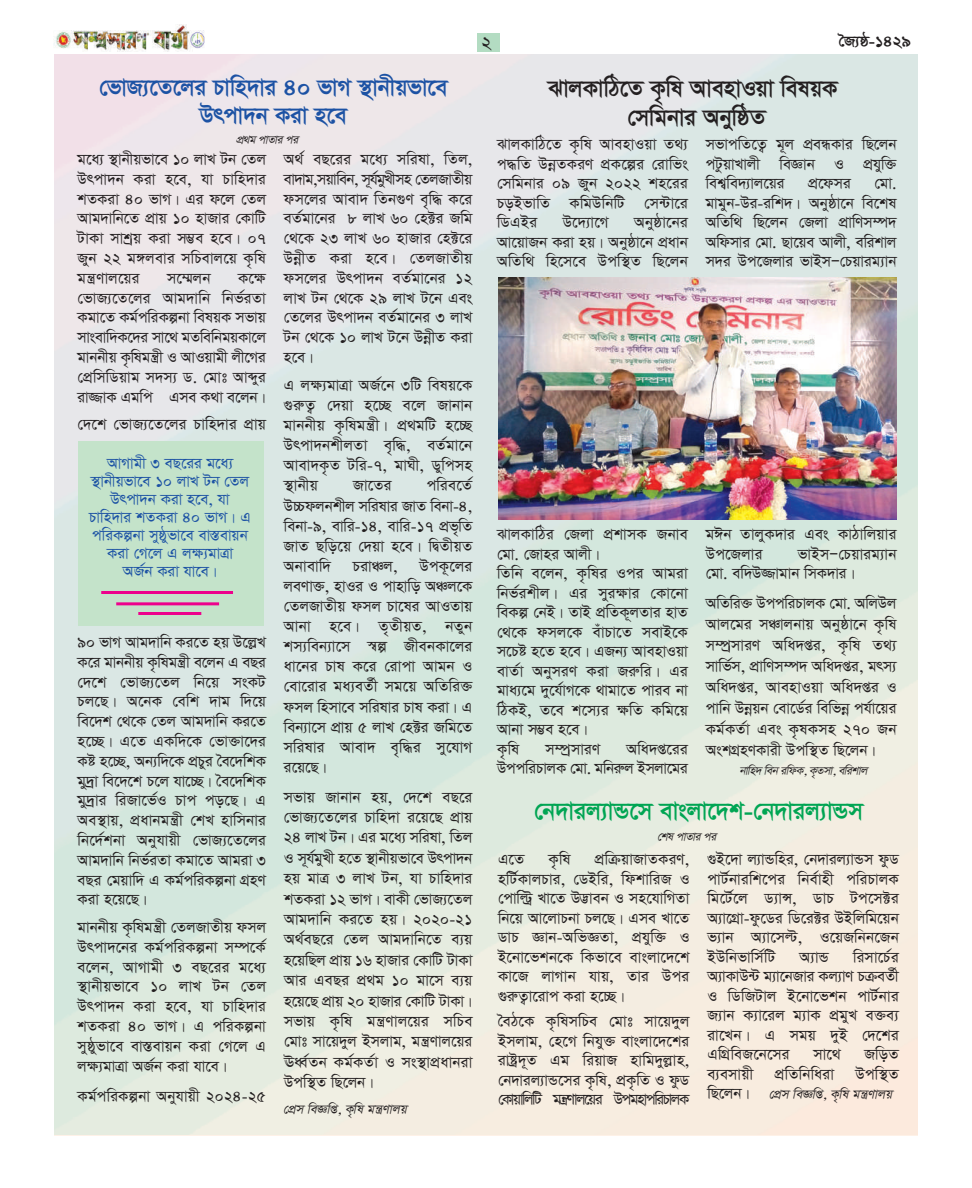
<style>
.page{position:relative;width:972px;height:1188px;background:#fff}
.page>*{position:absolute;margin:0;border:0;box-sizing:border-box;transform-origin:0 0}
.t1{font:700 28.5px "Sutonny MJ";color:#00a553}
.t2{font:700 27px/28.5px "Sutonny MJ";color:#1c52a4;text-align:center}
.t3{font:700 27px/28.5px "Sutonny MJ";color:#231f20;text-align:center}
.t4{font:21px "Sutonny MJ";color:#231f20}
.t5{font:18px/19.5px "Sutonny MJ";letter-spacing:.01em;color:#231f20;text-align:justify}
.t6{font:18px/18px "Sutonny MJ";color:#1c52a4;text-align:center}
.t7{font:700 18px "Sutonny MJ";color:#231f20;scale:1.05 1}
.t8{font:italic 15px "Sutonny MJ";color:#231f20}
.t9{font:italic 13.5px "Sutonny MJ";letter-spacing:-.03em;color:#231f20}
.s1{font-style:normal;font-size:18px}
</style>
<div class="page">
<img style="left:54px;top:25px;width:151px;height:26px">
<div style="left:477px;top:33px;width:23px;height:19px;background:#b3dcc2"></div>
<div style="left:78px;top:441px;width:185px;height:185px;background:#c4e3ca"></div>
<img style="left:498px;top:277px;width:399px;height:243px">
<hr style="left:101px;top:591px;width:132px;height:3px;background:#ed028c">
<hr style="left:116px;top:602px;width:103px;height:3px;background:#ed028c">
<hr style="left:138px;top:612px;width:63px;height:3px;background:#ed028c">
<p class="t4" style="left:482px;top:31px;width:12px">2</p>
<p class="t7" style="left:839px;top:31px;width:70px">ˆR¨Ô-1429</p>
<h2 class="t2" style="left:99px;top:74px;width:350px">†FVR¨‡Z‡JI PVWN`VI 40 FVM ¯’VBXQFV‡E<br>DRCV`B KIV N‡E</h2>
<p class="t5" style="left:78px;top:150px;width:190px">G‡A¨ ¯’VBXQFV‡E 10 JVL UB †ZJ DRCV`B KIV N‡E, HV PVWN`VI KZKIV 40 FVM| GI D‡J †ZJ AVG`VWB‡Z CÖVQ 10 NVRVI †KVWU UVKV MVKªQ KIV M¤¢E N‡E| 07<br>RYB 22 G½JEVI MWPEVJ‡Q K…WL GŠ¿YVJ‡QI</p>
<p class="t9" style="left:237px;top:130px;width:63px">C_ÖG CVZVI CI</p>
<p class="t5" style="left:284px;top:150px;width:190px">A_© EQ‡II G‡A¨ MWILV, WZJ, EV`VG,MQVWEB, MH~G© LY XMN †ZJRVZXQ DM‡JI AVEV` WZB¸Y E„W× K‡I EZ©GV‡BI 8 JVL 60 †N±I RWG †_‡K 23 JVL 60 NVRVI †N±‡I DBŒXZ KIV N‡E| †ZJRVZXQ DM‡JI DRCV`B EZ©GV‡BI 12<br>JVL UB †_‡K 29 JVL U‡B GES †Z‡JI DRCV`B EZ©GV‡BI 3 JVL UB †_‡K 10 JVL U‡B DBŒXZ KIV N‡E|</p>
<p class="t5" style="left:284px;top:376px;width:190px;line-height:20.1px">G J¶¨GVÎV AR©‡B 3WU WELQ‡K ¸IÆZ¡ †`QV N‡”Q E‡J RVBVB GVBBXQ K…WLGŠ¿X| CÖ_GWU N‡”Q DRCV`BKXJZV E„W×, EZ©GV‡B AVEV`K…Z UWI-7, GVNX, WYWCMN ¯’VBXQ</p>
<p class="t5" style="left:167px;top:269px;width:45px">M‡¤§JB</p>
<p class="t5" style="left:78px;top:269px;width:190px;text-indent:160px">K‡¶ †FVR¨‡Z‡JI AVG`VWB WBF©IZV KGV‡Z KGC© WIKÍBV WELQK MFVQ MVSEVW`K‡`I MV‡_ GZWEWBGQKV‡J GVBBXQ KW…LGŠX¿ I AVIQVGX JX‡MI †CÖWMWWQVG M`M¨ W. †GVT AVÃYI IV¾VK GGWC GME K_V E‡JB|</p>
<p class="t5" style="left:78px;top:416px;width:190px">†`‡K †FVR¨‡Z‡JI PVWN`VI CÖVQ</p>
<p class="t6" style="left:89px;top:455px;width:163px">AVMVGX 3 EQ‡II G‡A¨ ¯’VBXQFV‡E 10 JVL UB †ZJ<br>DRCV`B KIV N‡E, HV<br>PVWN`VI KZKIV 40 FVM| G<br>CWIKÍBV MYÔYFV‡E EV¯ÍEVQB<br>KIV †M‡J G J¶¨GVÎV<br>AR©B KIV HV‡E|</p>
<p class="t5" style="left:284px;top:476px;width:190px;line-height:20.1px;text-indent:143px">CWIE‡Z© D”PDJBKXJ MWILVI RVZ WEBV-4, WEBV-9, EVWI-14, EVWI-17 CÖF„WZ RVZ QWO‡Q †`QV N‡E| WØZXQZ ABVEVW` PIVÂJ, DCK‚‡JI JEYV³, NVII I CVNVWO AÂJ‡K †ZJRVZXQ DMJ PV‡LI AVIZVQ AVBV N‡E| Z„ZXQZ, BZYB KM¨WEB¨V‡M ¯^Í RXEBKV‡JI AV‡BI PVL K‡I †IVCV AVGB I †EV‡IVI GA¨EZ©X MG‡Q AWZWI³<br>DMJ WNMV‡E MWILVI PVL KIV| G WEB¨V‡M CÖVQ 5 JVL †N±I RWG‡Z MWILVI AVEV` E„W×I MY‡HVM I‡Q‡Q|</p>
<p class="t5" style="left:284px;top:787px;width:190px;line-height:20.4px">MFVQ RVBVB NQ, †`‡K EQ‡I †FVR¨‡Z‡JI PVWN`V I‡Q‡Q CÖVQ 24 JVL UB| GI G‡A¨ MWILV, WZJ I MH~ G© LY X N‡Z ¯V’ BXQFV‡E DRCV`B NQ GVÎ 3 JVL UB, HV PVWN`VI KZKIV 12 FVM| EVKX †FVR¨‡ZJ AVG`VWB KI‡Z NQ| 2020-21<br>A_©EQ‡I †ZJ AVG`VWB‡Z E¨Q N‡QWQJ CVÖQ 16 NVRVI †KVWU UVKV AVI GEQI CÖ_G 10 GV‡M E¨Q N‡Q‡Q CVÖQ 20 NVRVI †KVWU UVKV| MFVQ K…WL GŠ¿YVJ‡QI MWPE †GVT MV‡Q`YJ BMJVG, GŠ¿YVJ‡QI EAŸ©ZB KG©KZ©V I MS¯’VCÖAVBIV DCW¯’Z WQ‡JB|</p>
<p class="t8" style="left:284px;top:1099px;width:125px">†CÖM WEÁWß, K…WL GŠ¿YVJQ</p>
<p class="t5" style="left:353px;top:477px;width:40px">RV‡ZI</p>
<p class="t5" style="left:78px;top:633px;width:190px">90 FVM AVG`VWB KI‡Z NQ D‡JLØ K‡I GVBBXQ KW…LGŠX¿ E‡JB G EQI †`‡K †FVR¨‡ZJ WB‡Q MSKU PJ‡Q| A‡BK †EWK `VG W`‡Q WE‡`K †_‡K †ZJ AVG`VWB KI‡Z N‡”Q| G‡Z GKW`‡K †FV³V‡`I KÓ N‡”Q, AB¨W`‡K CPÖIY ˆE‡`WKK GY`ªV WE‡`‡K P‡J HV‡”Q| ˆE‡`WKK GY`ªVI WIRV‡F©I PVC CO‡Q| G AE¯’VQ, CÖAVBGŠ¿X †KL NVWMBVI WB‡`©KBV ABYHVQX †FVR¨‡Z‡JI AVG`VWB WBF©IZV KGV‡Z AVGIV 3<br>EQI †GQVW` G KG©CWIKÍBV MÖNY KIV N‡Q‡Q|</p>
<p class="t5" style="left:78px;top:918px;width:190px">GVBBXQ K…WLGŠ¿X †ZJRVZXQ DMJ DRCV`‡BI KG©CWIKÍBV M¤Ú‡K© E‡JB, AVMVGX 3 EQ‡II G‡A¨ ¯’VBXQFV‡E 10 JVL UB †ZJ DRCV`B KIV N‡E, HV PVWN`VI KZKIV 40 FVM| G CWIKÍBV MYÔYFV‡E EV¯ÍEVQB KIV †M‡J G J¶¨GVÎV AR©B KIV HV‡E|</p>
<p class="t5" style="left:78px;top:1088px;width:190px">KG©CWIKÍBV ABYHVQX 2024-25</p>
<h2 class="t3" style="left:548px;top:76px;width:291px">SVJKVWV‡Z K…WL AVENVIQV WELQK †MWGBVI ABYWÔZ</h2>
<p class="t5" style="left:497px;top:135px;width:192px">SVJKVWV‡Z K…WL AVENVIQV Z_¨ C×WZ DBŒZKIY CÖK‡ÍI †IVWFS †MWGBVI 09 RYB 2022 KN‡II POBFVWZ KWGDWBWU †M›UV‡I WWGBI</p>
<p class="t5" style="left:497px;top:213px;width:192px;text-indent:137px">ABYÔV‡BI AV‡QVRB KIV NQ| ABYÔV‡B CÖAVB AWZW_ WN‡M‡E DCW¯’Z WQ‡JB</p>
<p class="t5" style="left:563px;top:213px;width:47px">D‡`¨V‡M</p>
<p class="t5" style="left:706px;top:135px;width:192px">MFVCWZ‡Z¡ G~J CÖEÜKVI WQ‡JB CUZQVLVJX WEÁVB I CÖHYW³<br>WEK¦WE`¨VJ‡QI</p>
<p class="t5" style="left:706px;top:174px;width:192px;text-indent:169px">†GV.<br>GVGYB-DI-IWK`| ABYÔV‡B WE‡KL AWZW_ WQ‡JB †RJV CÖVWYM¤Ú` AWDMVI †GV. QV‡QE AVJX, EWIKVJ M`I DC‡RJVI FVBMÑ†PQVIG¨VB</p>
<p class="t5" style="left:808px;top:174px;width:44px">CÖ‡DMI</p>
<p class="t5" style="left:497px;top:525px;width:192px;text-align:left">SVJKVWVI †RJV CÖKVMK RBVE †GV. †RVNI AVJX|<br>WZWB E‡JB, K…WLI ICI AVGIV<br>WBF©IKXJ| GI MYIŸVI †KV‡BV<br>WEKÍ †BB| ZVB CÖWZK~JZVI NVZ †_‡K DMJ‡K EUVPV‡Z MEVB‡K<br>M‡PÓ N‡Z N‡E| GRB¨ AVENVIQV<br>EVZ©V ABYMIY KIV RIÆWI| GI<br>GVA¨‡G `Y‡H©VM‡K _VGV‡Z CVIE BV<br>WVKB, Z‡E K‡M¨I ŸWZ KWG‡Q<br>AVBV M¤¢E N‡E|<br>K…WL</p>
<p class="t5" style="left:497px;top:740px;width:192px;text-align:right">AWA`ß‡II<br>DCCWIPVJK †GV. GWBIÆJ BMJV‡GI</p>
<p class="t5" style="left:546px;top:740px;width:56px">M¤ÚªMVIY</p>
<p class="t5" style="left:706px;top:525px;width:192px">GCB ZVJYK`VI GES KVVVWJQVI<br>DC‡RJVI</p>
<p class="t5" style="left:706px;top:545px;width:192px;text-indent:92px">FVBMÑ†PQVIG¨VB †GV. EW`D¾VGVB WMK`VI|</p>
<p class="t5" style="left:706px;top:594px;width:192px;line-height:21px">AWZWI³ DCCWIPVJK †GV. AWJDJ AVJ‡GI MÂVJBVQ ABYÔV‡B K…WL M¤ÚªMVIY AWA`ßI, K…WL Z_¨ MVWF©M, CÖVWYM¤Ú` AWA`ßI, GRM¨ AWA`ßI, AVENVIQV AWA`ßI I CVWB DBŒQB †EV‡W©I WEWFBŒ CH©V‡QI KG©KZ©V GES K…LKMN 270 RB ASKMÖNYKVIX DCW¯’Z WQ‡JB|</p>
<p class="t9" style="left:740px;top:761px;width:130px">BVWN` WEB IWDK, KZ… MV, EWIKVJ</p>
<h1 class="t1" style="left:534px;top:795px;width:330px">†B`VIJ¨VÛ‡M EVSJV‡`K-†B`VIJ¨VÛM</h1>
<p class="t9" style="left:658px;top:827px;width:61px">†KL CVZVI CI</p>
<p class="t5" style="left:498px;top:850px;width:193px;text-indent:97px">CÖWΜQVRVZKIY, NWU©KVJPVI, †WBWI, WDKVWIR I †CVWËªLV‡Z D™¢VEB I MN‡HVWMZV WB‡Q AV‡JVPBV PJ‡Q| GME LV‡Z WVP ÁVB-AWFÁZV, CÖHYW³ I B‡BV‡FKB‡K WKFV‡E EVSJV‡`‡K KV‡R JVMVB HVQ, ZVI DCI ¸IÆZ¡V‡IVC KIV N‡”Q|</p>
<p class="t5" style="left:498px;top:1012px;width:195px">ˆEV‡K K…WLMWPE †GVT MV‡Q`YJ BMJVG, †N‡M WBHY³ EVSJV‡`‡KI IVÓª`~Z GG WIQVR NVWG`YJØVN, †B`VIJ¨VÛ‡MI K…WL, CÖK…WZ I DZW †KVQVWJWU GŠY¿ VJ‡QI DCGNVCWIPVJK</p>
<p class="t5" style="left:498px;top:850px;width:28px">G‡Z</p>
<p class="t5" style="left:548px;top:850px;width:24px">K…WL</p>
<p class="t5" style="left:707px;top:850px;width:195px">¸B‡`V J¨VÛWNI, †B`VIJ¨VÛM DZW CVU©BVIWK‡CI WBE©VNX CWIPVJK WG‡U©‡J W¨VÝ, WVP UC‡M±I A¨V‡MÖV-DZ‡WI WW‡I±I DBWJWG‡QB F¨VB A¨V‡MË, I‡QRWBB‡RB BDWBFVWM©WU</p>
<p class="t5" style="left:707px;top:948px;width:193px;text-indent:146px">WIMV‡P©I A¨VKVD›U G¨V‡BRVI KJ¨VY PΜEZX© I WWWRUVJ B‡BV‡FKB CVU©BVI R¨VB K¨V‡IJ G¨VK CÖGYL E³E¨ IV‡LB| G MGQ `YB †`‡KI GWMÖWER‡B‡MI</p>
<p class="t5" style="left:800px;top:948px;width:31px">A¨VÛ</p>
<p class="t5" style="left:707px;top:1045px;width:193px;text-align:right">RWOZ<br>E¨EMVQX CÖWZWBWAIV DCW¯’Z</p>
<p class="t8" style="left:707px;top:1084px;width:187px"><span class="s1">WQ‡JB|</span> †CÖM WEÁWß, K…WL GŠ¿YVJQ</p>
<p class="t5" style="left:813px;top:1045px;width:29px">MV‡_</p>
</div>
